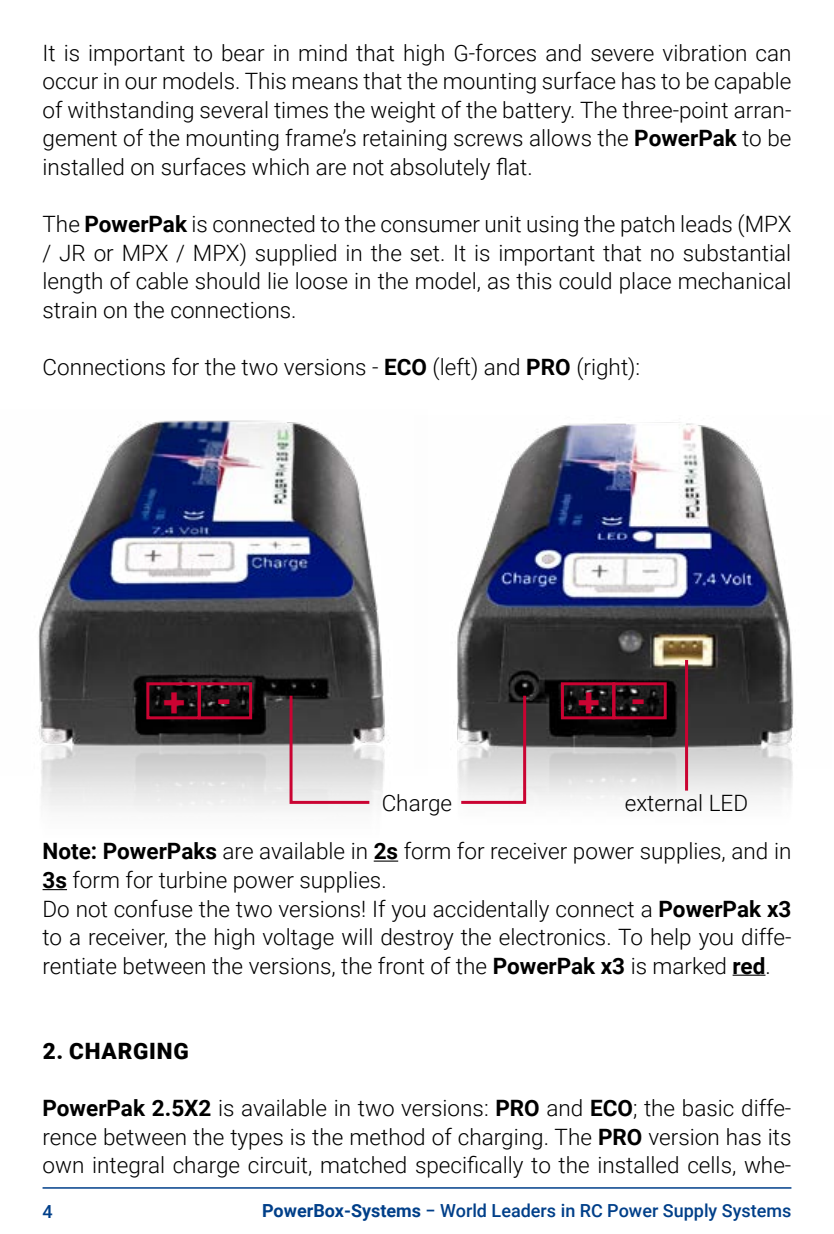
<style>
.page{position:relative;width:834px;height:1234px;background:#fff}
.page>*{position:absolute;margin:0;border:0;box-sizing:border-box;transform-origin:0 0}
.t1{font:700 40.5px "Roboto";color:#ca0332}
.t2{font:300 22.5px/28.5px "Roboto";color:#000;text-align:justify}
.t3{font:900 22.5px "Roboto";letter-spacing:.035em;color:#000}
.t4{font:500 18px "Roboto";color:#003f89}
.s1{font-weight:700}
</style>
<div class="page">
<hr style="left:43px;top:1186px;width:748px;height:2px;background:#003f89">
<img style="left:38px;top:420px;width:351px;height:391px">
<img style="left:457px;top:422px;width:337px;height:379px">
<svg style="left:373px;top:860px;width:25px;height:1px"></svg>
<hr style="left:43px;top:888px;width:24px;height:2px;background:#000">
<hr style="left:732px;top:974px;width:33px;height:1px;background:#000">
<svg style="left:288px;top:692px;width:84px;height:113px;background:#988c8f"></svg>
<svg style="left:458px;top:692px;width:69px;height:112px"></svg>
<hr style="left:685px;top:659px;width:3px;height:131px;background:#ca0332">
<div style="left:146px;top:682px;width:54px;height:37px;border:3px solid #ca0332"></div>
<div style="left:198px;top:682px;width:54px;height:37px;border:3px solid #ca0332"></div>
<div style="left:561px;top:682px;width:54px;height:37px;border:3px solid #ca0332"></div>
<div style="left:612px;top:682px;width:54px;height:37px;border:3px solid #ca0332"></div>
<p class="t2" style="left:43px;top:38px;width:750px">It is important to bear in mind that high G-forces and severe vibration can occur in our models. This means that the mounting surface has to be capable of withstanding several times the weight of the battery. The three-point arran&shy;gement of the mounting frame’s retaining screws allows the <span class="s1">PowerPak</span> to be installed on surfaces which are not absolutely flat.</p>
<p class="t2" style="left:43px;top:209px;width:750px">The <span class="s1">PowerPak</span> is connected to the consumer unit using the patch leads (MPX / JR or MPX / MPX) supplied in the set. It is important that no substantial length of cable should lie loose in the model, as this could place mechanical strain on the connections.</p>
<p class="t2" style="left:43px;top:351px;width:599px">Connections for the two versions - <span class="s1">ECO</span> (left) and <span class="s1">PRO</span> (right):</p>
<h1 class="t1" style="left:163px;top:672px;width:70px">+ -</h1>
<p class="t2" style="left:381px;top:787px;width:72px">Charge</p>
<h1 class="t1" style="left:577px;top:672px;width:70px">+ -</h1>
<p class="t2" style="left:624px;top:787px;width:125px">external LED</p>
<p class="t2" style="left:43px;top:836px;width:750px;text-align:left"><span class="s1">Note: PowerPaks</span> are available in <span class="s1">2s</span> form for receiver power supplies, and in <span class="s1">3s</span> form for turbine power supplies.<br>Do not confuse the two versions! If you accidentally connect a <span class="s1">PowerPak x3 </span>to a receiver, the high voltage will destroy the electronics. To help you diffe&shy;rentiate between the versions, the front of the <span class="s1">PowerPak x3</span> is marked <span class="s1">red</span>.</p>
<p class="t3" style="left:43px;top:1035px;width:147px">2. CHARGING</p>
<p class="t2" style="left:42px;top:1092px;width:750px"><span class="s1">PowerPak 2.5X2</span> is available in two versions: <span class="s1">PRO</span> and <span class="s1">ECO</span>; the basic diffe&shy;rence between the types is the method of charging. The <span class="s1">PRO</span> version has its own integral charge circuit, matched specifically to the installed cells, whe-</p>
<p class="t4" style="left:43px;top:1198px;width:12px">4</p>
<p class="t4" style="left:262px;top:1197px;width:530px"><span class="s1">PowerBox-Systems</span> − World Leaders in RC Power Supply Systems</p>
</div>
